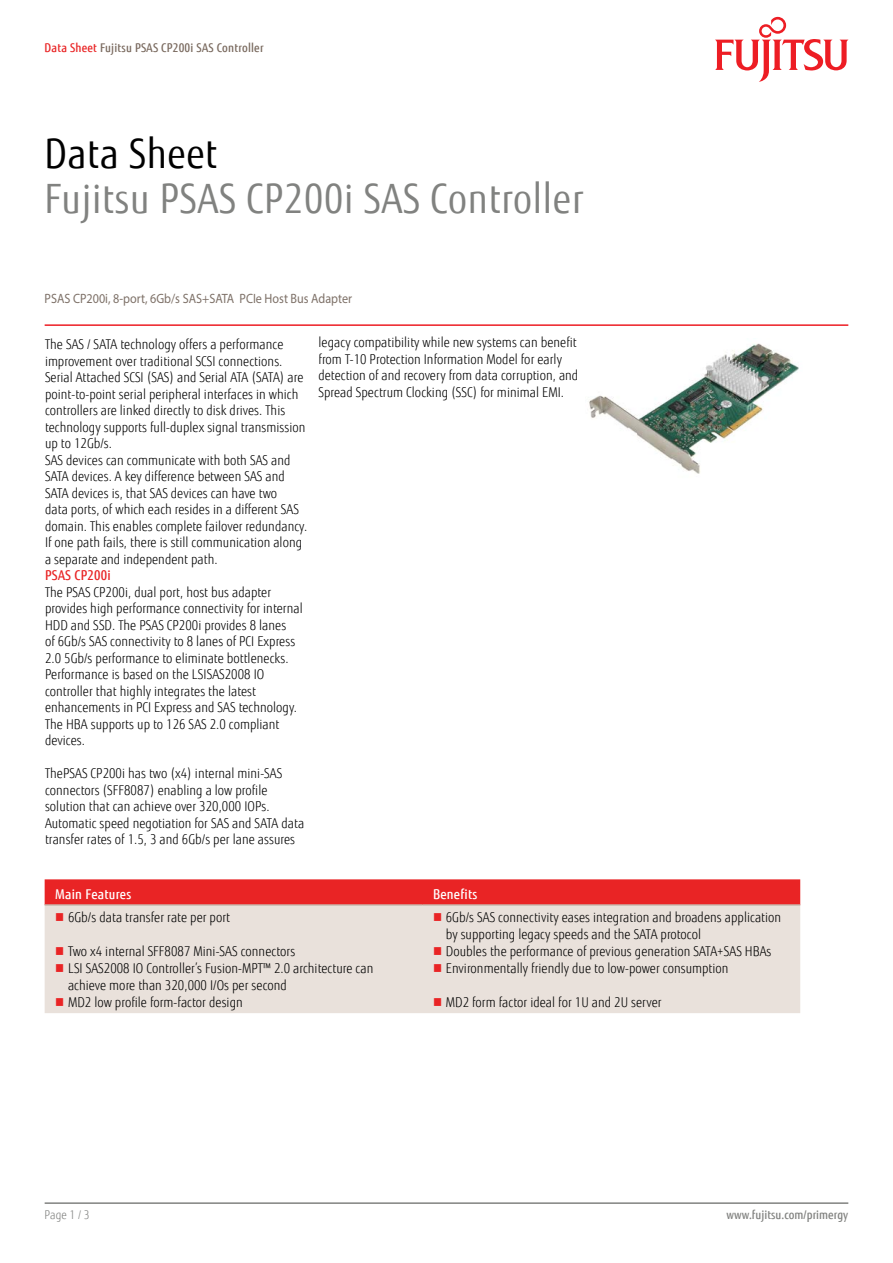
<style>
.page{position:relative;width:893px;height:1263px;background:#fff}
.page>*{position:absolute;margin:0;border:0;box-sizing:border-box;transform-origin:0 0}
.t1{font:40.5px "Fujitsu Sans";letter-spacing:.02em;color:#818280;scale:.9 1}
.t2{font:40.5px "Fujitsu Sans";letter-spacing:.02em;color:#000;scale:.9 1}
.t3{font:300 13.5px/16.5px "Fujitsu Sans";letter-spacing:.005em;color:#000;scale:.9 1}
.t4{font:13.5px "Myriad Pro";color:#7e7168;scale:.9 1}
.t5{font:500 13.5px "Fujitsu Sans";letter-spacing:.02em;color:#fff;scale:.9 1}
.t6{font:500 13.5px "Fujitsu Sans";letter-spacing:.02em;color:#e82425;scale:.9 1}
.t7{font:500 12px "Fujitsu Sans";letter-spacing:.02em;color:#79695e;scale:.9 1}
.t8{font:500 12px "Fujitsu Sans";letter-spacing:.005em;color:#818280;scale:.9 1}
.t9{font:300 12px "Fujitsu Sans";color:#818280;scale:.9 1}
.s1{color:#e92425}
</style>
<div class="page">
<hr style="left:45px;top:1202px;width:803px;height:2px;background:#818280">
<hr style="left:45px;top:324px;width:803px;height:2px;background:#ed1d24">
<svg style="left:715px;top:17px;width:133px;height:65px"></svg>
<img style="left:589px;top:343px;width:210px;height:131px">
<div style="left:45px;top:879px;width:755px;height:25px;background:#e92425"></div>
<div style="left:45px;top:906px;width:755px;height:107px;background:#e9e1db"></div>
<hr style="left:45px;top:904px;width:377px;height:2px;background:#c9bbb0">
<hr style="left:422px;top:904px;width:378px;height:2px;background:#c9bbb0">
<svg style="left:56px;top:913px;width:7px;height:8px"></svg>
<svg style="left:434px;top:913px;width:7px;height:8px"></svg>
<svg style="left:56px;top:947px;width:7px;height:8px"></svg>
<svg style="left:434px;top:947px;width:7px;height:8px"></svg>
<svg style="left:56px;top:964px;width:7px;height:8px"></svg>
<svg style="left:434px;top:964px;width:7px;height:8px"></svg>
<svg style="left:56px;top:998px;width:7px;height:8px"></svg>
<svg style="left:434px;top:998px;width:7px;height:8px"></svg>
<p class="t7" style="left:45px;top:40px;width:245px"><span class="s1">Data Sheet</span> Fujitsu PSAS CP200i SAS Controller</p>
<h1 class="t2" style="left:45px;top:130px;width:193px">Data Sheet</h1>
<h1 class="t1" style="left:45px;top:175px;width:600px">Fujitsu PSAS CP200i SAS Controller</h1>
<p class="t4" style="left:45px;top:290px;width:343px">PSAS CP200i, 8-port, 6Gb/s SAS+SATA PCIe Host Bus Adapter</p>
<p class="t3" style="left:45px;top:336px;width:293px">The SAS / SATA technology offers a performance improvement over traditional SCSI connections.<br>Serial Attached SCSI (SAS) and Serial ATA (SATA) are point-to-point serial peripheral interfaces in which controllers are linked directly to disk drives. This technology supports full-duplex signal transmission up to 12Gb/s.<br>SAS devices can communicate with both SAS and SATA devices. A key difference between SAS and SATA devices is, that SAS devices can have two<br>data ports, of which each resides in a different SAS domain. This enables complete failover redundancy.<br>If one path fails, there is still communication along a separate and independent path.</p>
<p class="t6" style="left:45px;top:567px;width:75px">PSAS CP200i</p>
<p class="t3" style="left:45px;top:584px;width:288px">The PSAS CP200i, dual port, host bus adapter provides high performance connectivity for internal HDD and SSD. The PSAS CP200i provides 8 lanes<br>of 6Gb/s SAS connectivity to 8 lanes of PCI Express 2.0 5Gb/s performance to eliminate bottlenecks.<br>Performance is based on the LSISAS2008 IO controller that highly integrates the latest enhancements in PCI Express and SAS technology.<br>The HBA supports up to 126 SAS 2.0 compliant devices.</p>
<p class="t3" style="left:45px;top:765px;width:290px">ThePSAS CP200i has two (x4) internal mini-SAS connectors (SFF8087) enabling a low profile solution that can achieve over 320,000 IOPs.<br>Automatic speed negotiation for SAS and SATA data transfer rates of 1.5, 3 and 6Gb/s per lane assures</p>
<p class="t3" style="left:319px;top:334px;width:290px">legacy compatibility while new systems can benefit from T-10 Protection Information Model for early detection of and recovery from data corruption, and Spread Spectrum Clocking (SSC) for minimal EMI.</p>
<p class="t5" style="left:55px;top:885px;width:86px">Main Features</p>
<p class="t5" style="left:433px;top:885px;width:51px">Benefits</p>
<p class="t3" style="left:68px;top:909px;width:182px">6Gb/s data transfer rate per port</p>
<p class="t3" style="left:446px;top:909px;width:374px">6Gb/s SAS connectivity eases integration and broadens application by supporting legacy speeds and the SATA protocol</p>
<p class="t3" style="left:68px;top:943px;width:254px">Two x4 internal SFF8087 Mini-SAS connectors</p>
<p class="t3" style="left:446px;top:943px;width:363px">Doubles the performance of previous generation SATA+SAS HBAs</p>
<p class="t3" style="left:68px;top:960px;width:341px">LSI SAS2008 IO Controller’s Fusion-MPT™ 2.0 architecture can achieve more than 320,000 I/Os per second</p>
<p class="t3" style="left:446px;top:960px;width:316px">Environmentally friendly due to low-power consumption</p>
<p class="t3" style="left:68px;top:994px;width:196px">MD2 low profile form-factor design</p>
<p class="t3" style="left:446px;top:994px;width:241px">MD2 form factor ideal for 1U and 2U server</p>
<p class="t9" style="left:45px;top:1208px;width:51px">Page 1 / 3</p>
<p class="t8" style="left:726px;top:1208px;width:137px">www.fujitsu.com/primergy</p>
</div>
